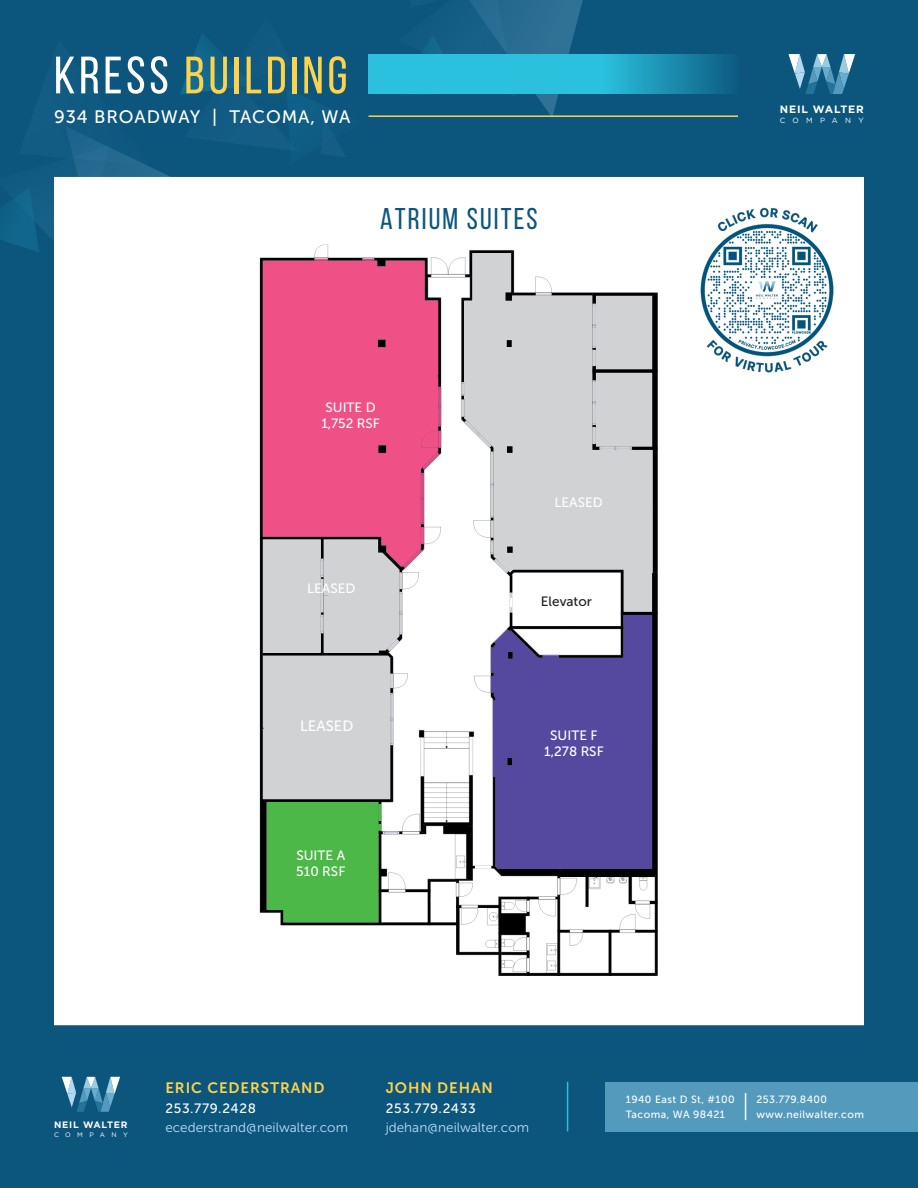
<style>
.page{position:relative;width:918px;height:1188px;background:#0c557d}
.page>*{position:absolute;margin:0;border:0;box-sizing:border-box;transform-origin:0 0}
.t1{font:52.5px "Bebas Neue";letter-spacing:.07em;color:#fdd34b}
.t2{font:30px "Bebas Neue";letter-spacing:.07em;color:#0c557d}
.t3{font:18px "Museo Sans 500";letter-spacing:.045em;color:#fff}
.t4{font:15px "Museo Sans 700";letter-spacing:.06em;color:#fdd34b}
.t5{font:14.85px "Museo Sans 500";color:#fff}
.t6{font:13.5px "Museo Sans 500";color:#fff}
.t7{font:13.5px "Museo Sans 300";color:#bbddf4}
.t8{font:13.5px "Museo Sans 500";letter-spacing:.05em;color:#fff}
.t9{font:13.5px "Museo Sans 500";color:#231f20}
.t10{font:700 10.65px "Gotham";letter-spacing:.08em;color:#fff}
.t11{font:10.5px "Museo Sans 500";letter-spacing:.04em;color:#fff}
.t12{font:700 9.3px "Gotham";letter-spacing:.08em;color:#fff}
.t13{font:7.5px "Gotham";letter-spacing:.98em;color:#fff}
.t14{font:6.6px "Gotham";letter-spacing:.98em;color:#fff}
.s1{color:#fff}
</style>
<div class="page">
<svg style="left:0;top:0;width:589px;height:252px"></svg>
<div style="left:54px;top:177px;width:810px;height:848px;background:#fff"></div>
<svg style="left:788px;top:54px;width:67px;height:40px"></svg>
<hr style="left:369px;top:115px;width:369px;height:2px;background:#fdd34b">
<svg style="left:369px;top:54px;width:362px;height:39px;background:#25afce"></svg>
<img style="left:259px;top:244px;width:399px;height:732px">
<svg style="left:260px;top:259px;width:181px;height:312px;background:#e65686"></svg>
<svg style="left:260px;top:539px;width:142px;height:385px;background:#a7c1a7"></svg>
<svg style="left:491px;top:613px;width:166px;height:259px;background:#61589e"></svg>
<svg style="left:462px;top:251px;width:195px;height:362px;fill:#d1d2d4"></svg>
<img style="left:700px;top:207px;width:134px;height:166px">
<div style="left:606px;top:1082px;width:312px;height:49px;background:#539abc"></div>
<svg style="left:745px;top:1093px;width:1px;height:27px"></svg>
<svg style="left:62px;top:1077px;width:58px;height:35px"></svg>
<hr style="left:567px;top:1082px;width:1px;height:49px;background:#2bc1de">
<p class="t1" style="left:54px;top:47px;width:295px"><span class="s1">KRESS</span> BUILDING</p>
<p class="t3" style="left:54px;top:107px;width:298px">934 BROADWAY | TACOMA, WA</p>
<p class="t2" style="left:380px;top:203px;width:159px">ATRIUM SUITES</p>
<p class="t6" style="left:325px;top:400px;width:52px">SUITE D</p>
<p class="t6" style="left:321px;top:416px;width:60px">1,752 RSF</p>
<p class="t6" style="left:307px;top:581px;width:50px">LEASED</p>
<p class="t5" style="left:300px;top:717px;width:55px">LEASED</p>
<p class="t6" style="left:296px;top:848px;width:50px">SUITE A</p>
<p class="t6" style="left:296px;top:864px;width:51px">510 RSF</p>
<p class="t6" style="left:554px;top:495px;width:50px">LEASED</p>
<p class="t9" style="left:541px;top:594px;width:52px">Elevator</p>
<p class="t6" style="left:550px;top:727px;width:49px">SUITE F</p>
<p class="t6" style="left:544px;top:744px;width:61px">1,278 RSF</p>
<p class="t10" style="left:780px;top:102px;width:85px">NEIL WALTER</p>
<p class="t13" style="left:780px;top:115px;width:86px">COMPANY</p>
<p class="t12" style="left:54px;top:1119px;width:75px">NEIL WALTER</p>
<p class="t14" style="left:54px;top:1131px;width:75px">COMPANY</p>
<p class="t4" style="left:165px;top:1080px;width:161px">ERIC CEDERSTRAND</p>
<p class="t8" style="left:165px;top:1101px;width:92px">253.779.2428</p>
<p class="t7" style="left:165px;top:1120px;width:184px">ecederstrand@neilwalter.com</p>
<p class="t4" style="left:386px;top:1080px;width:109px">JOHN DEHAN</p>
<p class="t8" style="left:386px;top:1101px;width:91px">253.779.2433</p>
<p class="t7" style="left:386px;top:1120px;width:145px">jdehan@neilwalter.com</p>
<p class="t11" style="left:626px;top:1094px;width:110px">1940 East D St, #100</p>
<p class="t11" style="left:626px;top:1109px;width:101px">Tacoma, WA 98421</p>
<p class="t11" style="left:757px;top:1094px;width:72px">253.779.8400</p>
<p class="t11" style="left:757px;top:1109px;width:109px">www.neilwalter.com</p>
</div>
